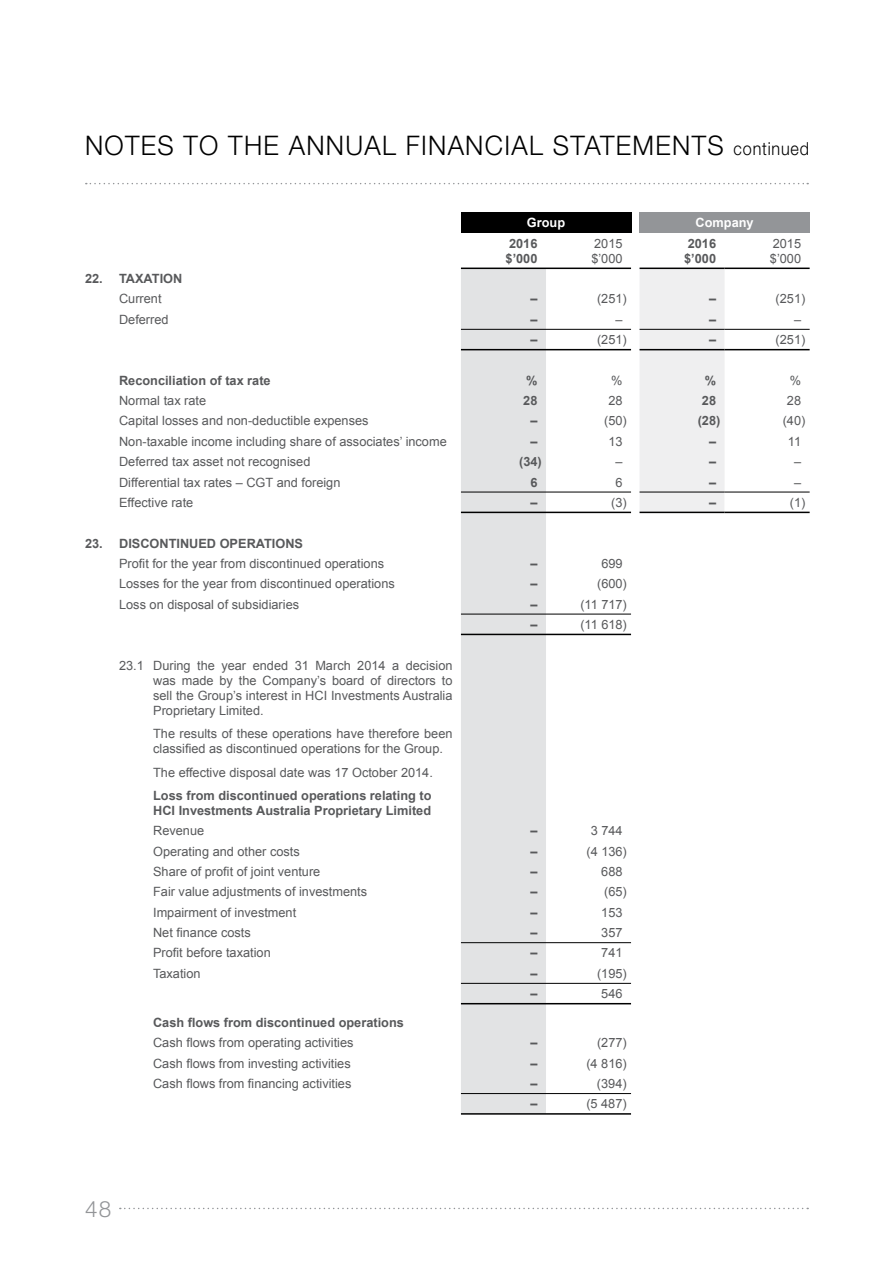
<style>
.page{position:relative;width:893px;height:1263px;background:#fff}
.page>*{position:absolute;margin:0;border:0;box-sizing:border-box;transform-origin:0 0}
.t1{font:300 27px "Helvetica Neue LT Std";letter-spacing:.05em;color:#000;scale:.96 1}
.t2{font:300 22.5px "Helvetica Neue LT Std";color:#939598}
.t3{font:12.75px/15px "Arial";color:#58595b}
.t4{font:700 12.75px/15px "Arial";color:#58595b}
.t5{font:700 12.75px "Arial";color:#fff}
.s1{font-size:18px}
</style>
<div class="page">
<div style="left:461px;top:213px;width:170px;height:20px;background:#000"></div>
<div style="left:639px;top:213px;width:171px;height:20px;background:#939598"></div>
<div style="left:461px;top:269px;width:85px;height:844px;background:#e2e3e4"></div>
<div style="left:639px;top:269px;width:86px;height:60px;background:#efeff0"></div>
<svg style="left:546px;top:330px;width:264px;height:765px"></svg>
<hr style="left:461px;top:329px;width:85px;height:1px;background:#000">
<hr style="left:546px;top:329px;width:85px;height:1px;background:#000">
<hr style="left:461px;top:349px;width:85px;height:1px;background:#000">
<hr style="left:546px;top:349px;width:85px;height:1px;background:#000">
<hr style="left:639px;top:329px;width:86px;height:1px;background:#000">
<hr style="left:725px;top:329px;width:85px;height:1px;background:#000">
<hr style="left:639px;top:349px;width:86px;height:1px;background:#000">
<hr style="left:725px;top:349px;width:85px;height:1px;background:#000">
<hr style="left:461px;top:492px;width:85px;height:1px;background:#000">
<hr style="left:546px;top:492px;width:85px;height:1px;background:#000">
<hr style="left:461px;top:512px;width:85px;height:1px;background:#000">
<hr style="left:546px;top:512px;width:85px;height:1px;background:#000">
<hr style="left:639px;top:492px;width:86px;height:1px;background:#000">
<hr style="left:725px;top:492px;width:85px;height:1px;background:#000">
<hr style="left:639px;top:512px;width:86px;height:1px;background:#000">
<hr style="left:725px;top:512px;width:85px;height:1px;background:#000">
<hr style="left:461px;top:942px;width:85px;height:1px;background:#000">
<hr style="left:546px;top:942px;width:85px;height:1px;background:#000">
<hr style="left:461px;top:983px;width:85px;height:1px;background:#000">
<hr style="left:546px;top:983px;width:85px;height:1px;background:#000">
<hr style="left:461px;top:1003px;width:85px;height:1px;background:#000">
<hr style="left:546px;top:1003px;width:85px;height:1px;background:#000">
<hr style="left:461px;top:614px;width:85px;height:1px;background:#000">
<hr style="left:546px;top:614px;width:85px;height:1px;background:#000">
<hr style="left:461px;top:634px;width:85px;height:1px;background:#000">
<hr style="left:546px;top:634px;width:85px;height:1px;background:#000">
<hr style="left:461px;top:1093px;width:85px;height:1px;background:#000">
<hr style="left:546px;top:1093px;width:85px;height:1px;background:#000">
<hr style="left:461px;top:1113px;width:85px;height:2px;background:#000">
<hr style="left:546px;top:1113px;width:85px;height:2px;background:#000">
<hr style="left:461px;top:268px;width:85px;height:1px;background:#000">
<hr style="left:546px;top:268px;width:85px;height:1px;background:#000">
<hr style="left:639px;top:268px;width:86px;height:1px;background:#000">
<hr style="left:725px;top:268px;width:85px;height:1px;background:#000">
<svg style="left:86px;top:183px;width:722px;height:1px"></svg>
<svg style="left:120px;top:1208px;width:688px;height:1px"></svg>
<h1 class="t1" style="left:85px;top:129px;width:377px">NOTES TO THE ANN UAL FINAN</h1>
<h1 class="t1" style="left:485px;top:129px;width:339px">CIAL STATEMENTS <span class="s1">CONTINUED</span></h1>
<p class="t5" style="left:527px;top:214px;width:40px">Group</p>
<p class="t5" style="left:695px;top:214px;width:60px">Company</p>
<p class="t4" style="left:506px;top:236px;width:33px">2016 $’000</p>
<p class="t3" style="left:591px;top:236px;width:33px">2015 $’000</p>
<p class="t4" style="left:684px;top:236px;width:33px">2016 $’000</p>
<p class="t3" style="left:770px;top:236px;width:33px">2015 $’000</p>
<p class="t4" style="left:85px;top:271px;width:99px">22. TAXATION</p>
<p class="t3" style="left:119px;top:292px;width:44px">Current</p>
<p class="t4" style="left:530px;top:292px;width:9px">–</p>
<p class="t3" style="left:597px;top:292px;width:31px">(251)</p>
<p class="t4" style="left:709px;top:292px;width:9px">–</p>
<p class="t3" style="left:776px;top:292px;width:31px">(251)</p>
<p class="t3" style="left:119px;top:312px;width:51px">Deferred</p>
<p class="t4" style="left:530px;top:312px;width:9px">–</p>
<p class="t3" style="left:615px;top:312px;width:9px">–</p>
<p class="t4" style="left:709px;top:312px;width:9px">–</p>
<p class="t3" style="left:794px;top:312px;width:9px">–</p>
<p class="t4" style="left:530px;top:332px;width:9px">–</p>
<p class="t3" style="left:597px;top:332px;width:31px">(251)</p>
<p class="t4" style="left:709px;top:332px;width:9px">–</p>
<p class="t3" style="left:776px;top:332px;width:31px">(251)</p>
<p class="t4" style="left:119px;top:373px;width:153px">Reconciliation of tax rate</p>
<p class="t4" style="left:526px;top:373px;width:13px">%</p>
<p class="t3" style="left:611px;top:373px;width:13px">%</p>
<p class="t4" style="left:705px;top:373px;width:13px">%</p>
<p class="t3" style="left:790px;top:373px;width:13px">%</p>
<p class="t3" style="left:119px;top:393px;width:89px">Normal tax rate</p>
<p class="t4" style="left:523px;top:393px;width:16px">28</p>
<p class="t3" style="left:608px;top:393px;width:16px">28</p>
<p class="t4" style="left:702px;top:393px;width:16px">28</p>
<p class="t3" style="left:787px;top:393px;width:16px">28</p>
<p class="t3" style="left:119px;top:414px;width:251px">Capital losses and non-deductible expenses</p>
<p class="t4" style="left:530px;top:414px;width:9px">–</p>
<p class="t3" style="left:604px;top:414px;width:24px">(50)</p>
<p class="t4" style="left:698px;top:414px;width:24px">(28)</p>
<p class="t3" style="left:783px;top:414px;width:24px">(40)</p>
<p class="t3" style="left:119px;top:434px;width:329px">Non-taxable income including share of associates’ income</p>
<p class="t4" style="left:530px;top:434px;width:9px">–</p>
<p class="t3" style="left:608px;top:434px;width:16px">13</p>
<p class="t4" style="left:709px;top:434px;width:9px">–</p>
<p class="t3" style="left:788px;top:434px;width:15px">11</p>
<p class="t3" style="left:119px;top:454px;width:193px">Deferred tax asset not recognised</p>
<p class="t4" style="left:519px;top:455px;width:24px">(34)</p>
<p class="t3" style="left:615px;top:454px;width:9px">–</p>
<p class="t4" style="left:709px;top:455px;width:9px">–</p>
<p class="t3" style="left:794px;top:454px;width:9px">–</p>
<p class="t3" style="left:119px;top:475px;width:223px">Differential tax rates – CGT and foreign</p>
<p class="t4" style="left:530px;top:475px;width:9px">6</p>
<p class="t3" style="left:615px;top:475px;width:9px">6</p>
<p class="t4" style="left:709px;top:475px;width:9px">–</p>
<p class="t3" style="left:794px;top:475px;width:9px">–</p>
<p class="t3" style="left:119px;top:495px;width:76px">Effective rate</p>
<p class="t4" style="left:530px;top:495px;width:9px">–</p>
<p class="t3" style="left:611px;top:495px;width:17px">(3)</p>
<p class="t4" style="left:709px;top:495px;width:9px">–</p>
<p class="t3" style="left:790px;top:495px;width:17px">(1)</p>
<p class="t4" style="left:85px;top:536px;width:219px">23. DISCONTINUED OPERATIONS</p>
<p class="t3" style="left:119px;top:556px;width:267px">Profit for the year from discontinued operations</p>
<p class="t4" style="left:530px;top:556px;width:9px">–</p>
<p class="t3" style="left:601px;top:556px;width:23px">699</p>
<p class="t3" style="left:119px;top:576px;width:277px">Losses for the year from discontinued operations</p>
<p class="t4" style="left:530px;top:577px;width:9px">–</p>
<p class="t3" style="left:597px;top:576px;width:31px">(600)</p>
<p class="t3" style="left:119px;top:597px;width:181px">Loss on disposal of subsidiaries</p>
<p class="t4" style="left:530px;top:597px;width:9px">–</p>
<p class="t3" style="left:580px;top:597px;width:48px">(11 717)</p>
<p class="t4" style="left:530px;top:617px;width:9px">–</p>
<p class="t3" style="left:580px;top:617px;width:48px">(11 618)</p>
<p class="t3" style="left:153px;top:658px;width:301px;text-align:justify;text-indent:-34px">23.1 During the year ended 31 March 2014 a decision was made by the Company’s board of directors to sell the Group’s interest in HCI Investments Australia Proprietary Limited.</p>
<p class="t3" style="left:153px;top:726px;width:301px">The results of these operations have therefore been classified as discontinued operations for the Group.</p>
<p class="t3" style="left:153px;top:765px;width:281px">The effective disposal date was 17 October 2014.</p>
<p class="t4" style="left:153px;top:788px;width:280px">Loss from discontinued operations relating to<br>HCI Investments Australia Proprietary Limited</p>
<p class="t3" style="left:153px;top:823px;width:53px">Revenue</p>
<p class="t4" style="left:530px;top:824px;width:9px">–</p>
<p class="t3" style="left:591px;top:823px;width:33px">3 744</p>
<p class="t3" style="left:153px;top:844px;width:148px">Operating and other costs</p>
<p class="t4" style="left:530px;top:844px;width:9px">–</p>
<p class="t3" style="left:586px;top:844px;width:42px">(4 136)</p>
<p class="t3" style="left:153px;top:864px;width:169px">Share of profit of joint venture</p>
<p class="t4" style="left:530px;top:864px;width:9px">–</p>
<p class="t3" style="left:601px;top:864px;width:23px">688</p>
<p class="t3" style="left:153px;top:884px;width:215px">Fair value adjustments of investments</p>
<p class="t4" style="left:530px;top:885px;width:9px">–</p>
<p class="t3" style="left:604px;top:884px;width:24px">(65)</p>
<p class="t3" style="left:153px;top:905px;width:145px">Impairment of investment</p>
<p class="t4" style="left:530px;top:905px;width:9px">–</p>
<p class="t3" style="left:601px;top:905px;width:23px">153</p>
<p class="t3" style="left:153px;top:925px;width:99px">N et finance costs</p>
<p class="t4" style="left:530px;top:925px;width:9px">–</p>
<p class="t3" style="left:601px;top:925px;width:23px">357</p>
<p class="t3" style="left:153px;top:945px;width:119px">Profit before taxation</p>
<p class="t4" style="left:530px;top:946px;width:9px">–</p>
<p class="t3" style="left:601px;top:945px;width:23px">741</p>
<p class="t3" style="left:153px;top:966px;width:49px">Taxation</p>
<p class="t4" style="left:530px;top:966px;width:9px">–</p>
<p class="t3" style="left:597px;top:966px;width:31px">(195)</p>
<p class="t4" style="left:530px;top:986px;width:9px">–</p>
<p class="t3" style="left:601px;top:986px;width:23px">546</p>
<p class="t4" style="left:153px;top:1015px;width:252px">Cash flows from discontinued operations</p>
<p class="t3" style="left:153px;top:1035px;width:202px">Cash flows from operating activities</p>
<p class="t4" style="left:530px;top:1036px;width:9px">–</p>
<p class="t3" style="left:597px;top:1035px;width:31px">(277)</p>
<p class="t3" style="left:153px;top:1056px;width:199px">Cash flows from investing activities</p>
<p class="t4" style="left:530px;top:1056px;width:9px">–</p>
<p class="t3" style="left:586px;top:1056px;width:42px">(4 816)</p>
<p class="t3" style="left:153px;top:1076px;width:200px">Cash flows from financing activities</p>
<p class="t4" style="left:530px;top:1076px;width:9px">–</p>
<p class="t3" style="left:597px;top:1076px;width:31px">(394)</p>
<p class="t4" style="left:530px;top:1097px;width:9px">–</p>
<p class="t3" style="left:586px;top:1096px;width:42px">(5 487)</p>
<h2 class="t2" style="left:85px;top:1195px;width:28px">48</h2>
</div>
